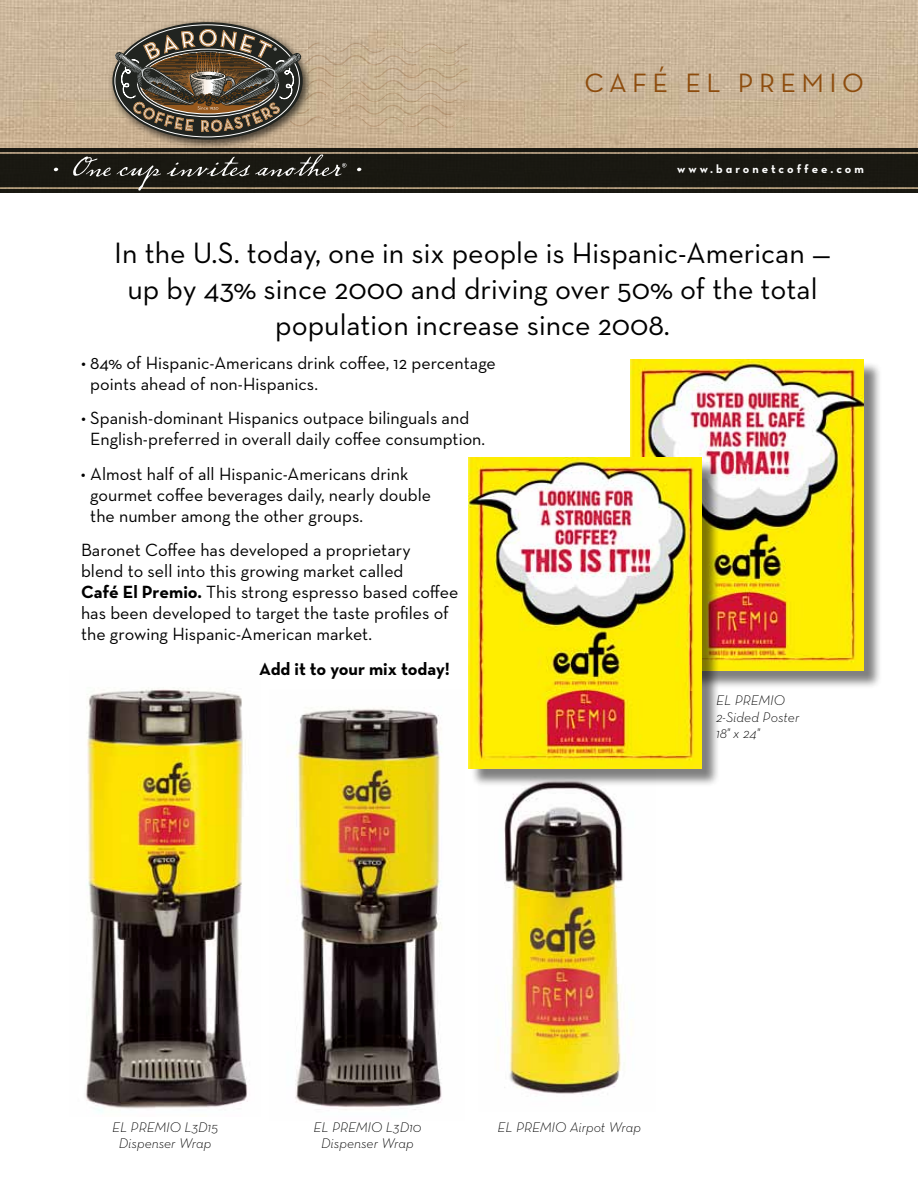
<style>
.page{position:relative;width:918px;height:1188px;background:#fff}
.page>*{position:absolute;margin:0;border:0;box-sizing:border-box;transform-origin:0 0}
.t1{font:30px/36px "Neutraface Text";color:#000;text-align:center}
.t2{font:27px "Neutraface Text";letter-spacing:.2em;color:#8d4c0d}
.t3{font:18px/21px "Neutraface Text";color:#000}
.t4{font:700 18px "Neutraface Text";color:#000}
.t5{font:14.25px/16.5px "Neutraface Text Light Italic Alt";color:#000;text-align:center}
.t6{font:12px "Neutraface Text Bold Alt";letter-spacing:.25em;color:#fff}
.s1{font-weight:700}
</style>
<div class="page">
<img style="left:0;top:0;width:918px;height:193px">
<div style="left:0;top:148px;width:918px;height:44px;background:#191811"></div>
<hr style="left:0;top:187px;width:918px;height:2px;background:#fff">
<hr style="left:0;top:152px;width:918px;height:2px;background:#fff">
<svg style="left:54px;top:168px;width:4px;height:3px"></svg>
<svg style="left:73px;top:156px;width:38px;height:21px"></svg>
<svg style="left:117px;top:166px;width:44px;height:25px"></svg>
<svg style="left:357px;top:168px;width:4px;height:3px"></svg>
<svg style="left:167px;top:155px;width:179px;height:22px"></svg>
<img style="left:106px;top:16px;width:210px;height:137px">
<svg style="left:112px;top:22px;width:191px;height:118px"></svg>
<img style="left:111px;top:47px;width:4px;height:63px">
<svg style="left:115px;top:29px;width:357px;height:103px;background:#978670"></svg>
<img style="left:287px;top:707px;width:155px;height:403px">
<img style="left:85px;top:687px;width:163px;height:425px">
<img style="left:504px;top:787px;width:121px;height:310px">
<div style="left:632px;top:362px;width:250px;height:327px;background:#000;opacity:.5"></div>
<img style="left:630px;top:359px;width:234px;height:311px">
<div style="left:470px;top:460px;width:250px;height:327px;background:#000;opacity:.5"></div>
<img style="left:468px;top:458px;width:234px;height:310px">
<h2 class="t2" style="left:584px;top:65px;width:281px">CAFÉ EL PREMIO</h2>
<p class="t6" style="left:677px;top:161px;width:188px">www.baronetcoffee.com</p>
<h1 class="t1" style="left:114px;top:235px;width:718px">In the U.S. today, one in six people is Hispanic-American — up by 43% since 2000 and driving over 50% of the total population increase since 2008.</h1>
<p class="t3" style="left:90px;top:352px;width:407px;text-indent:-9px">• 84% of Hispanic-Americans drink coffee, 12 percentage points ahead of non-Hispanics.</p>
<p class="t3" style="left:90px;top:407px;width:396px;text-indent:-9px">• Spanish-dominant Hispanics outpace bilinguals and<br>English-preferred in overall daily coffee consumption.</p>
<p class="t3" style="left:90px;top:463px;width:342px;text-indent:-9px">• Almost half of all Hispanic-Americans drink gourmet coffee beverages daily, nearly double the number among the other groups.</p>
<p class="t3" style="left:81px;top:539px;width:379px">Baronet Coffee has developed a proprietary<br>blend to sell into this growing market called<br><span class="s1">Café El Premio.</span> This strong espresso based coffee has been developed to target the taste profiles of the growing Hispanic-American market.</p>
<p class="t4" style="left:259px;top:657px;width:192px">Add it to your mix today!</p>
<p class="t5" style="left:716px;top:692px;width:85px;text-align:left">EL PREMIO<br>2-Sided Poster<br>18" x 24"</p>
<p class="t5" style="left:112px;top:1118px;width:108px">EL PREMIO L3D15</p>
<p class="t5" style="left:497px;top:1118px;width:145px">EL PREMIO Airpot Wrap</p>
<p class="t5" style="left:119px;top:1135px;width:94px">Dispenser Wrap</p>
<p class="t5" style="left:313px;top:1118px;width:110px">EL PREMIO L3D10<br>Dispenser Wrap</p>
</div>
